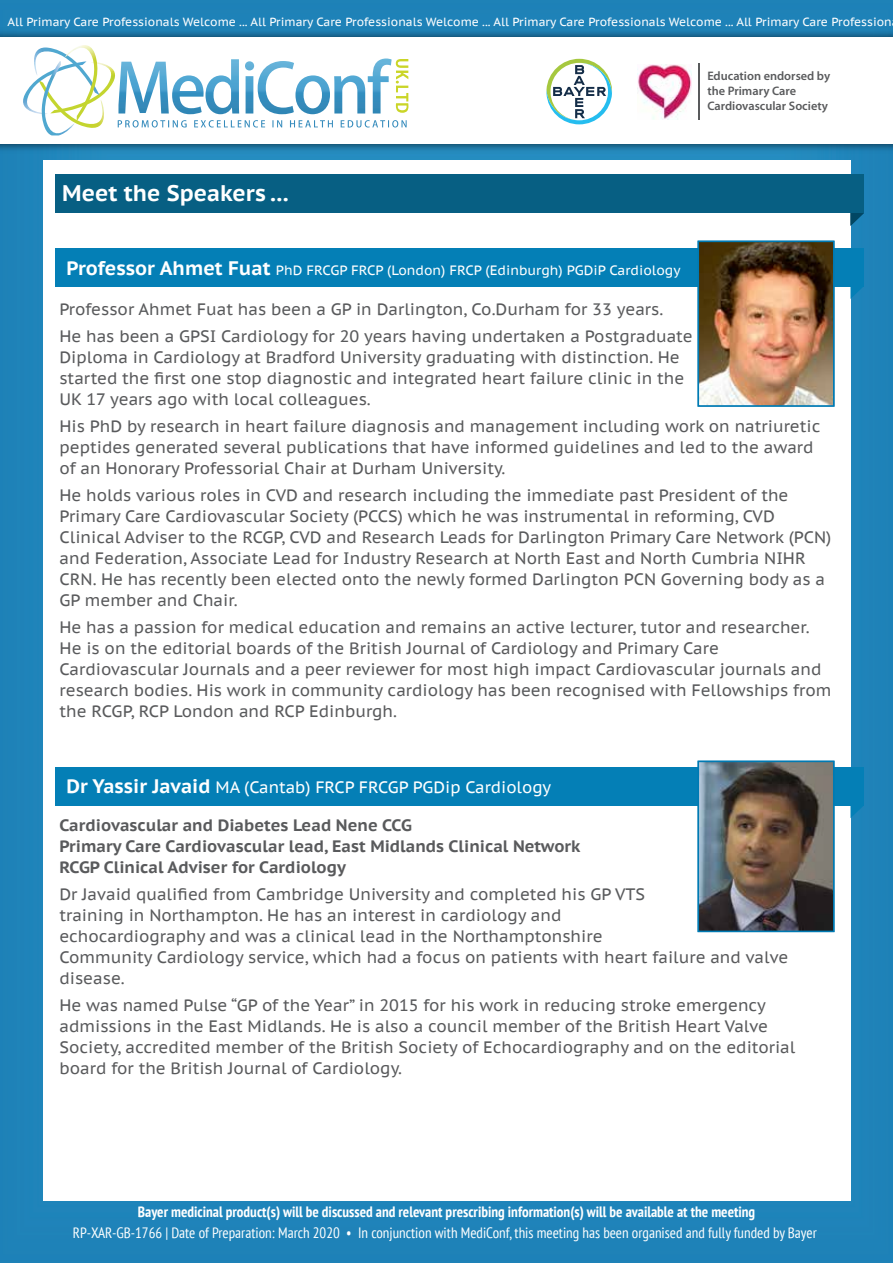
<style>
.page{position:relative;width:893px;height:1263px;background:#1e82b8}
.page>*{position:absolute;margin:0;border:0;box-sizing:border-box;transform-origin:0 0}
.t1{font:700 22.5px "PT Sans Caption";color:#fff}
.t2{font:16.5px/21px "PT Sans Caption";color:#595a5c}
.t3{font:700 16.5px/21px "PT Sans Caption";color:#595a5c}
.t4{font:16.5px "PT Sans Caption";color:#fff}
.t5{font:condensed 15px "PT Sans";color:#fff}
.t6{font:700 condensed 15px "PT Sans";color:#fff}
.t7{font:13.5px "PT Sans Caption";color:#fff}
.t8{font:600 12.3px/14.9px "Myriad Pro";color:#595a5c}
.t9{font:11.85px "PT Sans Caption";color:#fff}
.s1{font-weight:700;font-size:19.5px}
</style>
<div class="page">
<div style="left:43px;top:160px;width:807px;height:1041px;background:#fff"></div>
<img style="left:0;top:26px;width:893px;height:129px">
<div style="left:0;top:37px;width:893px;height:107px;background:#fff"></div>
<img style="left:99px;top:63px;width:16px;height:29px">
<img style="left:41px;top:80px;width:65px;height:48px">
<img style="left:23px;top:82px;width:19px;height:33px">
<img style="left:42px;top:95px;width:32px;height:40px">
<img style="left:34px;top:48px;width:31px;height:47px">
<img style="left:65px;top:45px;width:34px;height:76px">
<img style="left:118px;top:59px;width:274px;height:55px">
<img style="left:118px;top:120px;width:243px;height:8px">
<img style="left:365px;top:120px;width:42px;height:8px">
<img style="left:396px;top:59px;width:12px;height:54px">
<svg style="left:850px;top:213px;width:14px;height:13px"></svg>
<div style="left:55px;top:175px;width:809px;height:38px;background:#075f83"></div>
<svg style="left:546px;top:59px;width:66px;height:65px"></svg>
<hr style="left:699px;top:63px;width:1px;height:57px;background:#595a5c">
<svg style="left:850px;top:286px;width:14px;height:13px"></svg>
<div style="left:55px;top:248px;width:809px;height:38px;background:#047fb6"></div>
<svg style="left:850px;top:805px;width:14px;height:13px"></svg>
<div style="left:55px;top:767px;width:809px;height:38px;background:#047fb6"></div>
<img style="left:701px;top:764px;width:130px;height:165px">
<img style="left:701px;top:244px;width:130px;height:160px">
<img style="left:638px;top:64px;width:54px;height:55px">
<div style="left:698px;top:761px;width:136px;height:171px;border:2px solid #007ab3"></div>
<div style="left:698px;top:241px;width:136px;height:166px;border:2px solid #007ab3"></div>
<p class="t9" style="left:7px;top:14px;width:886px">All Primary Care Professionals Welcome ... All Primary Care Professionals Welcome ... All Primary Care Professionals Welcome ... All Primary Care Profession</p>
<p class="t8" style="left:707px;top:69px;width:124px">Education endorsed by the Primary Care<br>Cardiovascular Society</p>
<h1 class="t1" style="left:62px;top:178px;width:266px">Your Learning Agenda ...</h1>
<h1 class="t1" style="left:62px;top:178px;width:228px">Meet the Speakers ...</h1>
<p class="t7" style="left:67px;top:261px;width:615px"><span class="s1">Professor Ahmet Fuat</span> PhD FRCGP FRCP (London) FRCP (Edinburgh) PGDiP Cardiology</p>
<p class="t2" style="left:59px;top:295px;width:635px;line-height:27px">Professor Ahmet Fuat has been a GP in Darlington, Co.Durham for 33 years.<br>He has been a GPSI Cardiology for 20 years having undertaken a Postgraduate</p>
<p class="t2" style="left:59px;top:346px;width:626px">Diploma in Cardiology at Bradford University graduating with distinction. He started the first one stop diagnostic and integrated heart failure clinic in the<br>UK 17 years ago with local colleagues.</p>
<p class="t2" style="left:59px;top:415px;width:762px">His PhD by research in heart failure diagnosis and management including work on natriuretic peptides generated several publications that have informed guidelines and led to the award of an Honorary Professorial Chair at Durham University.</p>
<p class="t2" style="left:59px;top:484px;width:773px">He holds various roles in CVD and research including the immediate past President of the Primary Care Cardiovascular Society (PCCS) which he was instrumental in reforming, CVD Clinical Adviser to the RCGP, CVD and Research Leads for Darlington Primary Care Network (PCN) and Federation, Associate Lead for Industry Research at North East and North Cumbria NIHR CRN. He has recently been elected onto the newly formed Darlington PCN Governing body as a GP member and Chair.</p>
<p class="t2" style="left:60px;top:616px;width:773px">He has a passion for medical education and remains an active lecturer, tutor and researcher.<br>He is on the editorial boards of the British Journal of Cardiology and Primary Care Cardiovascular Journals and a peer reviewer for most high impact Cardiovascular journals and research bodies. His work in community cardiology has been recognised with Fellowships from the RCGP, RCP London and RCP Edinburgh.</p>
<p class="t4" style="left:67px;top:776px;width:486px"><span class="s1">Dr Yassir Javaid</span> MA (Cantab) FRCP FRCGP PGDip Cardiology</p>
<p class="t3" style="left:59px;top:814px;width:523px">Cardiovascular and Diabetes Lead Nene CCG<br>Primary Care Cardiovascular lead, East Midlands Clinical Network<br>RCGP Clinical Adviser for Cardiology</p>
<p class="t2" style="left:59px;top:883px;width:730px">Dr Javaid qualified from Cambridge University and completed his GP VTS<br>training in Northampton. He has an interest in cardiology and<br>echocardiography and was a clinical lead in the Northamptonshire<br>Community Cardiology service, which had a focus on patients with heart failure and valve disease.</p>
<p class="t2" style="left:59px;top:994px;width:737px">He was named Pulse “GP of the Year” in 2015 for his work in reducing stroke emergency admissions in the East Midlands. He is also a council member of the British Heart Valve Society, accredited member of the British Society of Echocardiography and on the editorial board for the British Journal of Cardiology.</p>
<p class="t6" style="left:138px;top:1202px;width:619px">Bayer medicinal product(s) will be discussed and relevant prescribing information(s) will be available at the meeting</p>
<p class="t5" style="left:73px;top:1222px;width:745px">RP-XAR-GB-1766 | Date of Preparation: March 2020 • In conjunction with MediConf, this meeting has been organised and fully funded by Bayer</p>
</div>
